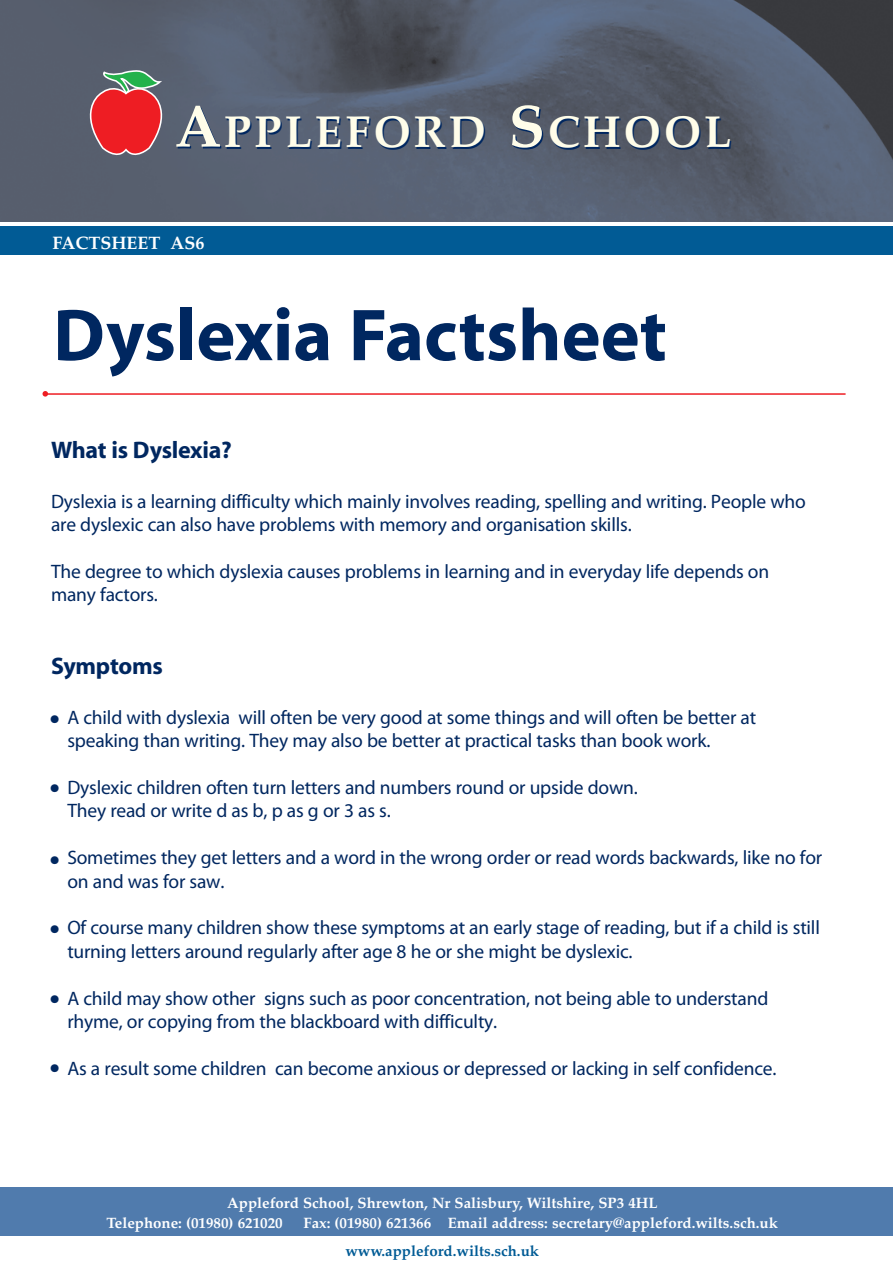
<style>
.page{position:relative;width:893px;height:1263px;background:#fff}
.page>*{position:absolute;margin:0;border:0;box-sizing:border-box;transform-origin:0 0}
.t1{font:700 74.25px "Myriad";color:#002760}
.t2{font:700 44.7px "Palatino";letter-spacing:.065em;color:#fffde9}
.t3{font:37.5px/69.9px "Myriad Pro";color:#002760;text-align:justify}
.t4{font:700 24px "Myriad";letter-spacing:-.01em;color:#002760}
.t5{font:19.5px/23.4px "Myriad Pro";letter-spacing:-.01em;color:#002760}
.t6{font:700 18px "Palatino";color:#fff}
.t7{font:700 15px/19.8px "Palatino";color:#fff}
.t8{font:700 15px "Palatino";color:#015b95}
.s1{font-size:59.7px}
</style>
<div class="page">
<img style="left:0;top:0;width:893px;height:221px">
<div style="left:0;top:226px;width:893px;height:29px;background:#015b95"></div>
<svg style="left:90px;top:70px;width:72px;height:85px;background:#bc4d4c"></svg>
<div style="left:0;top:1187px;width:893px;height:49px;background:#507bad"></div>
<hr style="left:46px;top:393px;width:800px;height:2px;background:#ee1d23">
<svg style="left:43px;top:391px;width:5px;height:6px"></svg>
<h2 class="t2" style="left:175px;top:105px;width:558px"><span class="s1">A</span>PPLEFORD <span class="s1">S</span>CHOOL</h2>
<p class="t6" style="left:53px;top:232px;width:153px">FACTSHEET AS6</p>
<h1 class="t1" style="left:53px;top:307px;width:615px">Dyslexia Factsheet</h1>
<p class="t4" style="left:51px;top:441px;width:182px">What is Dyslexia?</p>
<p class="t5" style="left:51px;top:491px;width:756px">Dyslexia is a learning difficulty which mainly involves reading, spelling and writing. People who are dyslexic can also have problems with memory and organisation skills.</p>
<p class="t5" style="left:51px;top:561px;width:720px">The degree to which dyslexia causes problems in learning and in everyday life depends on many factors.</p>
<p class="t4" style="left:51px;top:657px;width:113px">Symptoms</p>
<p class="t5" style="left:67px;top:707px;width:690px">A child with dyslexia will often be very good at some things and will often be better at speaking than writing. They may also be better at practical tasks than book work.</p>
<p class="t5" style="left:67px;top:777px;width:572px">Dyslexic children often turn letters and numbers round or upside down.<br>They read or write d as b, p as g or 3 as s.</p>
<p class="t5" style="left:67px;top:847px;width:756px">Sometimes they get letters and a word in the wrong order or read words backwards, like no for on and was for saw.</p>
<p class="t5" style="left:67px;top:918px;width:754px">Of course many children show these symptoms at an early stage of reading, but if a child is still turning letters around regularly after age 8 he or she might be dyslexic.</p>
<p class="t5" style="left:67px;top:988px;width:702px">A child may show other signs such as poor concentration, not being able to understand rhyme, or copying from the blackboard with difficulty.</p>
<p class="t5" style="left:67px;top:1058px;width:711px">As a result some children can become anxious or depressed or lacking in self confidence.</p>
<h3 class="t3" style="left:50px;top:684px;width:12px">• • • • • •</h3>
<p class="t7" style="left:107px;top:1193px;width:552px;text-indent:121px">Appleford School, Shrewton, Nr Salisbury, Wiltshire, SP3 4HL<br>Telephone: (01980) 621020</p>
<p class="t7" style="left:303px;top:1213px;width:476px">Fax: (01980) 621366 Email address: secretary@appleford.wilts.sch.uk</p>
<p class="t8" style="left:345px;top:1242px;width:195px">www.appleford.wilts.sch.uk</p>
</div>
